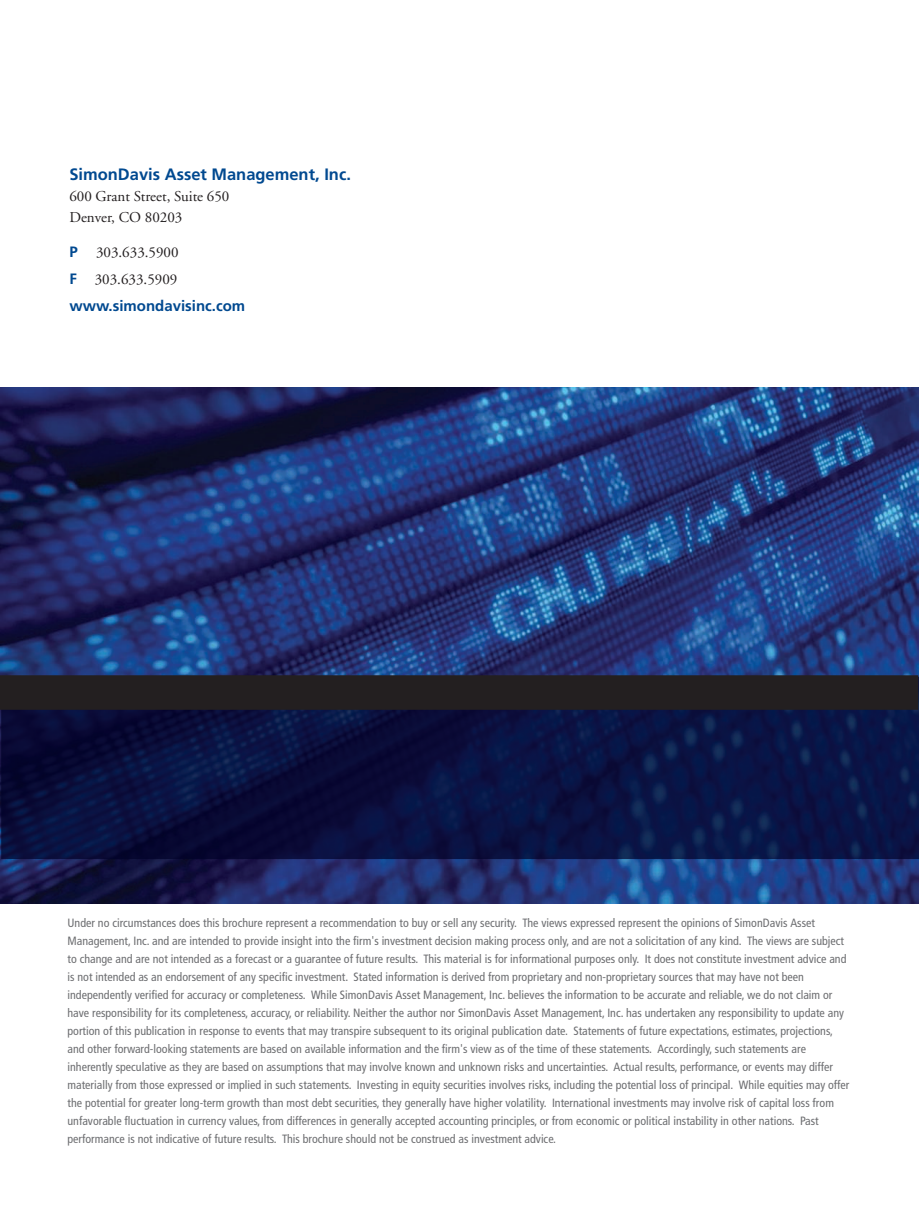
<style>
.page{position:relative;width:919px;height:1219px;background:#fff}
.page>*{position:absolute;margin:0;border:0;box-sizing:border-box;transform-origin:0 0}
.t1{font:700 16.5px "Frutiger";color:#014990}
.t2{font:15px/27px "Adobe Garamond";color:#231f20}
.t3{font:condensed 12px/18px "Frutiger";color:#6c6d70}
.s1{font-family:"Frutiger";font-weight:700;color:#014990}
</style>
<div class="page">
<img style="left:0;top:387px;width:918px;height:516px">
<svg style="left:1px;top:677px;width:918px;height:182px;fill:#0a1142"></svg>
<div style="left:0;top:675px;width:918px;height:34px;background:#231f20"></div>
<p class="t1" style="left:69px;top:165px;width:283px">SimonDavis Asset Management, Inc.</p>
<p class="t2" style="left:69px;top:186px;width:162px;line-height:21px">600 Grant Street, Suite 650<br>Denver, CO 80203</p>
<p class="t2" style="left:69px;top:239px;width:177px"><span class="s1">P</span> 303.633.5900<br><span class="s1">F</span> 303.633.5909 <span class="s1">www.simondavisinc.com</span></p>
<p class="t3" style="left:68px;top:914px;width:783px">Under no circumstances does this brochure represent a recommendation to buy or sell any security. The views expressed represent the opinions of SimonDavis Asset Management, Inc. and are intended to provide insight into the firm's investment decision making process only, and are not a solicitation of any kind. The views are subject to change and are not intended as a forecast or a guarantee of future results. This material is for informational purposes only. It does not constitute investment advice and is not intended as an endorsement of any specific investment. Stated information is derived from proprietary and non-proprietary sources that may have not been independently verified for accuracy or completeness. While SimonDavis Asset Management, Inc. believes the information to be accurate and reliable, we do not claim or have responsibility for its completeness, accuracy, or reliability. Neither the author nor SimonDavis Asset Management, Inc. has undertaken any responsibility to update any portion of this publication in response to events that may transpire subsequent to its original publication date. Statements of future expectations, estimates, projections, and other forward-looking statements are based on available information and the firm's view as of the time of these statements. Accordingly, such statements are inherently speculative as they are based on assumptions that may involve known and unknown risks and uncertainties. Actual results, performance, or events may differ materially from those expressed or implied in such statements. Investing in equity securities involves risks, including the potential loss of principal. While equities may offer the potential for greater long-term growth than most debt securities, they generally have higher volatility. International investments may involve risk of capital loss from unfavorable fluctuation in currency values, from differences in generally accepted accounting principles, or from economic or political instability in other nations. Past performance is not indicative of future results. This brochure should not be construed as investment advice.</p>
</div>
